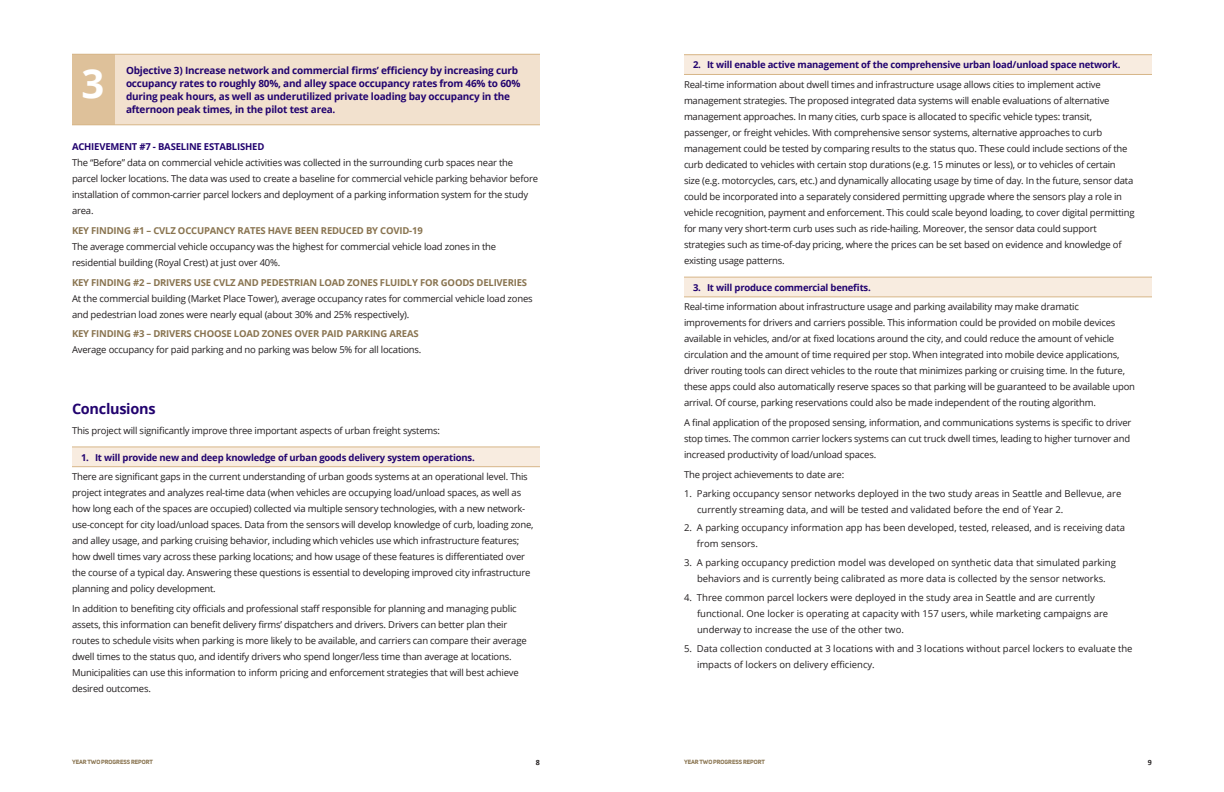
<style>
.page{position:relative;width:1224px;height:792px;background:#fff}
.page>*{position:absolute;margin:0;border:0;box-sizing:border-box;transform-origin:0 0}
.head_2{font:700 40px "Open Sans";color:#fff}
.text{font:700 14.5px "Open Sans";letter-spacing:-.02em;color:#22036f}
.text-2{font:700 10px/13px "Open Sans";letter-spacing:-.02em;color:#22036f}
.text-3{font:9.5px/16px "Open Sans";letter-spacing:-.02em;color:#231f20}
.text_bullets{font:9.5px/16px "Open Sans";color:#231f20}
.text-4{font:700 9.5px "Open Sans";letter-spacing:-.02em;color:#22036f}
.t1{font:700 8px "Calibri";color:#231f20}
.t2{font:700 6px "Uni Sans";letter-spacing:-.01em;color:#897450}
.s1{font-weight:700;color:#22036f}
.s2{font-weight:700;color:#897450}
</style>
<div class="page">
<div style="left:72px;top:447px;width:468px;height:20px;background:#f8ece0"></div>
<div style="left:72px;top:54px;width:468px;height:71px;background:#f2e1ce"></div>
<div style="left:72px;top:54px;width:42px;height:71px;background:#dec19a"></div>
<hr style="left:72px;top:447px;width:468px;height:1px;background:#d7b688">
<hr style="left:72px;top:466px;width:468px;height:1px;background:#d7b688">
<hr style="left:72px;top:125px;width:468px;height:1px;background:#d7b688">
<hr style="left:72px;top:54px;width:468px;height:1px;background:#d7b688">
<div style="left:684px;top:277px;width:468px;height:20px;background:#f8ece0"></div>
<div style="left:684px;top:55px;width:468px;height:19px;background:#f8ece0"></div>
<hr style="left:684px;top:54px;width:468px;height:1px;background:#d7b688">
<hr style="left:684px;top:74px;width:468px;height:1px;background:#d7b688">
<hr style="left:684px;top:277px;width:468px;height:1px;background:#d7b688">
<hr style="left:684px;top:297px;width:468px;height:1px;background:#d7b688">
<p class="head_2" style="left:81px;top:56px;width:24px">3</p>
<p class="text-2" style="left:126px;top:64px;width:396px">Objective 3) Increase network and commercial firms’ efficiency by increasing curb occupancy rates to roughly 80%, and alley space occupancy rates from 46% to 60% during peak hours, as well as underutilized private loading bay occupancy in the afternoon peak times, in the pilot test area.</p>
<p class="text-3" style="left:72px;top:139px;width:468px"><span class="s1">ACHIEVEMENT #7 - BASELINE ESTABLISHED<br></span>The “Before” data on commercial vehicle activities was collected in the surrounding curb spaces near the parcel locker locations. The data was used to create a baseline for commercial vehicle parking behavior before installation of common-carrier parcel lockers and deployment of a parking information system for the study area.</p>
<p class="text-3" style="left:72px;top:222px;width:426px"><span class="s2">KEY FINDING #1 – CVLZ OCCUPANCY RATES HAVE BEEN REDUCED BY COVID-19<br></span>The average commercial vehicle occupancy was the highest for commercial vehicle load zones in the residential building (Royal Crest) at just over 40%.</p>
<p class="text-3" style="left:72px;top:274px;width:462px"><span class="s2">KEY FINDING #2 – DRIVERS USE CVLZ AND PEDESTRIAN LOAD ZONES FLUIDLY FOR GOODS DELIVERIES<br></span>At the commercial building (Market Place Tower), average occupancy rates for commercial vehicle load zones and pedestrian load zones were nearly equal (about 30% and 25% respectively).</p>
<p class="text-3" style="left:72px;top:326px;width:351px"><span class="s2">KEY FINDING #3 – DRIVERS CHOOSE LOAD ZONES OVER PAID PARKING AREAS<br></span>Average occupancy for paid parking and no parking was below 5% for all locations.</p>
<p class="text" style="left:72px;top:399px;width:85px">Conclusions</p>
<p class="text-3" style="left:72px;top:422px;width:370px">This project will significantly improve three important aspects of urban freight systems:</p>
<p class="text-4" style="left:81px;top:451px;width:395px">1. It will provide new and deep knowledge of urban goods delivery system operations.</p>
<p class="text-3" style="left:72px;top:469px;width:463px">There are significant gaps in the current understanding of urban goods systems at an operational level. This project integrates and analyzes real-time data (when vehicles are occupying load/unload spaces, as well as how long each of the spaces are occupied) collected via multiple sensory technologies, with a new network&shy;use-concept for city load/unload spaces. Data from the sensors will develop knowledge of curb, loading zone, and alley usage, and parking cruising behavior, including which vehicles use which infrastructure features; how dwell times vary across these parking locations; and how usage of these features is differentiated over the course of a typical day. Answering these questions is essential to developing improved city infrastructure planning and policy development.</p>
<p class="text-3" style="left:72px;top:600px;width:456px">In addition to benefiting city officials and professional staff responsible for planning and managing public assets, this information can benefit delivery firms’ dispatchers and drivers. Drivers can better plan their routes to schedule visits when parking is more likely to be available, and carriers can compare their average dwell times to the status quo, and identify drivers who spend longer/less time than average at locations.<br>Municipalities can use this information to inform pricing and enforcement strategies that will best achieve desired outcomes.</p>
<p class="text-4" style="left:693px;top:58px;width:429px">2. It will enable active management of the comprehensive urban load/unload space network.</p>
<p class="text-3" style="left:684px;top:76px;width:452px">Real-time information about dwell times and infrastructure usage allows cities to implement active management strategies. The proposed integrated data systems will enable evaluations of alternative management approaches. In many cities, curb space is allocated to specific vehicle types: transit, passenger, or freight vehicles. With comprehensive sensor systems, alternative approaches to curb management could be tested by comparing results to the status quo. These could include sections of the curb dedicated to vehicles with certain stop durations (e.g. 15 minutes or less), or to vehicles of certain<br>size (e.g. motorcycles, cars, etc.) and dynamically allocating usage by time of day. In the future, sensor data could be incorporated into a separately considered permitting upgrade where the sensors play a role in vehicle recognition, payment and enforcement. This could scale beyond loading, to cover digital permitting for many very short-term curb uses such as ride-hailing. Moreover, the sensor data could support strategies such as time-of-day pricing, where the prices can be set based on evidence and knowledge of existing usage patterns.</p>
<p class="text-4" style="left:693px;top:281px;width:179px">3. It will produce commercial benefits.</p>
<p class="text-3" style="left:684px;top:299px;width:453px">Real-time information about infrastructure usage and parking availability may make dramatic improvements for drivers and carriers possible. This information could be provided on mobile devices available in vehicles, and/or at fixed locations around the city, and could reduce the amount of vehicle circulation and the amount of time required per stop. When integrated into mobile device applications, driver routing tools can direct vehicles to the route that minimizes parking or cruising time. In the future, these apps could also automatically reserve spaces so that parking will be guaranteed to be available upon arrival. Of course, parking reservations could also be made independent of the routing algorithm.</p>
<p class="text-3" style="left:684px;top:414px;width:449px">A final application of the proposed sensing, information, and communications systems is specific to driver stop times. The common carrier lockers systems can cut truck dwell times, leading to higher turnover and increased productivity of load/unload spaces.</p>
<p class="text-3" style="left:684px;top:466px;width:162px">The project achievements to date are:</p>
<p class="text_bullets" style="left:697px;top:485px;width:426px;text-indent:-13px">1. Parking occupancy sensor networks deployed in the two study areas in Seattle and Bellevue, are currently streaming data, and will be tested and validated before the end of Year 2.</p>
<p class="text_bullets" style="left:697px;top:520px;width:430px;text-indent:-13px">2. A parking occupancy information app has been developed, tested, released, and is receiving data from sensors.</p>
<p class="text_bullets" style="left:684px;top:555px;width:434px;text-align:center">3. A parking occupancy prediction model was developed on synthetic data that simulated parking behaviors and is currently being calibrated as more data is collected by the sensor networks.</p>
<p class="text_bullets" style="left:697px;top:589px;width:413px;text-indent:-13px">4. Three common parcel lockers were deployed in the study area in Seattle and are currently functional. One locker is operating at capacity with 157 users, while marketing campaigns are underway to increase the use of the other two.</p>
<p class="text_bullets" style="left:697px;top:640px;width:437px;text-indent:-13px">5. Data collection conducted at 3 locations with and 3 locations without parcel lockers to evaluate the impacts of lockers on delivery efficiency.</p>
<p class="t2" style="left:72px;top:758px;width:82px">YEAR TWO PROGRESS REPORT</p>
<p class="t1" style="left:536px;top:757px;width:6px">8</p>
<p class="t2" style="left:684px;top:758px;width:82px">YEAR TWO PROGRESS REPORT</p>
<p class="t1" style="left:1148px;top:757px;width:6px">9</p>
</div>
